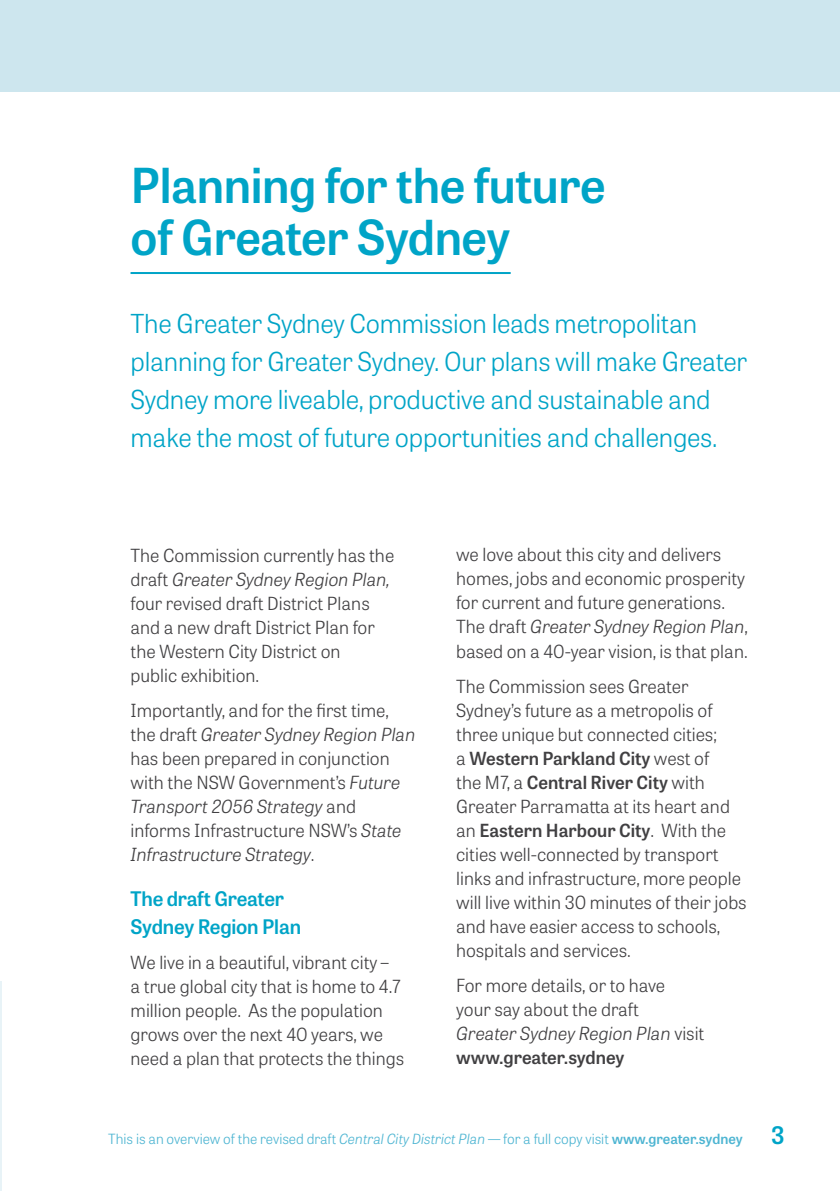
<style>
.page{position:relative;width:840px;height:1191px;background:#fff}
.page>*{position:absolute;margin:0;border:0;box-sizing:border-box;transform-origin:0 0}
.H3_Heading_RP{font:600 48px/52px "Tablet Gothic";letter-spacing:-.01em;color:#00a4c7}
.Text__Tablet_Gothic{font:300 26px/38px "Tablet Gothic";letter-spacing:-.01em;color:#00a4c7}
.t1{font:600 24px "Tablet Gothic";color:#00a4c7}
.H7{font:600 20px/28px "Tablet Gothic";letter-spacing:-.01em;color:#00a4c7}
.THIS_ONE{font:300 18px/24px "Tablet Gothic";color:#414042}
.t2{font:300 14px "Tablet Gothic";color:#4eb5d2}
.s1{font-style:italic}
.s2{font-weight:600}
</style>
<div class="page">
<div style="left:0;top:0;width:839px;height:91px;background:#cde6ee"></div>
<hr style="left:0;top:981px;width:1px;height:210px;background:#e8f3f7">
<hr style="left:130px;top:272px;width:380px;height:2px;background:#00a4c7">
<h1 class="H3_Heading_RP" style="left:130px;top:157px;width:476px">Planning for the future of Greater Sydney</h1>
<p class="Text__Tablet_Gothic" style="left:130px;top:303px;width:618px">The Greater Sydney Commission leads metropolitan planning for Greater Sydney. Our plans will make Greater Sydney more liveable, productive and sustainable and make the most of future opportunities and challenges.</p>
<p class="THIS_ONE" style="left:130px;top:542px;width:265px">The Commission currently has the draft <span class="s1">Greater Sydney Region Plan, </span>four revised draft District Plans and a new draft District Plan for the Western City District on<br>public exhibition.</p>
<p class="THIS_ONE" style="left:130px;top:697px;width:286px">Importantly, and for the first time, the draft <span class="s1">Greater Sydney Region Plan </span>has been prepared in conjunction with the NSW Government’s <span class="s1">Future Transport 2056 Strategy</span> and informs Infrastructure NSW’s <span class="s1">State Infrastructure Strategy</span>.</p>
<p class="H7" style="left:130px;top:884px;width:172px">The draft Greater<br>Sydney Region Plan</p>
<p class="THIS_ONE" style="left:130px;top:950px;width:275px">We live in a beautiful, vibrant city –<br>a true global city that is home to 4.7 million people. As the population grows over the next 40 years, we need a plan that protects the things</p>
<p class="THIS_ONE" style="left:456px;top:542px;width:293px">we love about this city and delivers homes, jobs and economic prosperity for current and future generations.<br>The draft <span class="s1">Greater Sydney Region Plan</span>, based on a 40-year vision, is that plan.</p>
<p class="THIS_ONE" style="left:456px;top:673px;width:292px">The Commission sees Greater Sydney’s future as a metropolis of three unique but connected cities;<br>a <span class="s2">Western Parkland City</span> west of<br>the M7, a <span class="s2">Central River City</span> with Greater Parramatta at its heart and an <span class="s2">Eastern Harbour City</span>. With the cities well-connected by transport links and infrastructure, more people will live within 30 minutes of their jobs and have easier access to schools, hospitals and services.</p>
<p class="THIS_ONE" style="left:456px;top:973px;width:250px">For more details, or to have your say about the draft<br><span class="s1">Greater Sydney Region Plan</span> visit <span class="s2">www.greater.sydney</span></p>
<p class="t2" style="left:108px;top:1129px;width:635px">This is an overview of the revised draft <span class="s1">Central City District Plan</span> — for a full copy visit <span class="s2">www.greater.sydney</span></p>
<h3 class="t1" style="left:770px;top:1117px;width:15px">3</h3>
</div>
